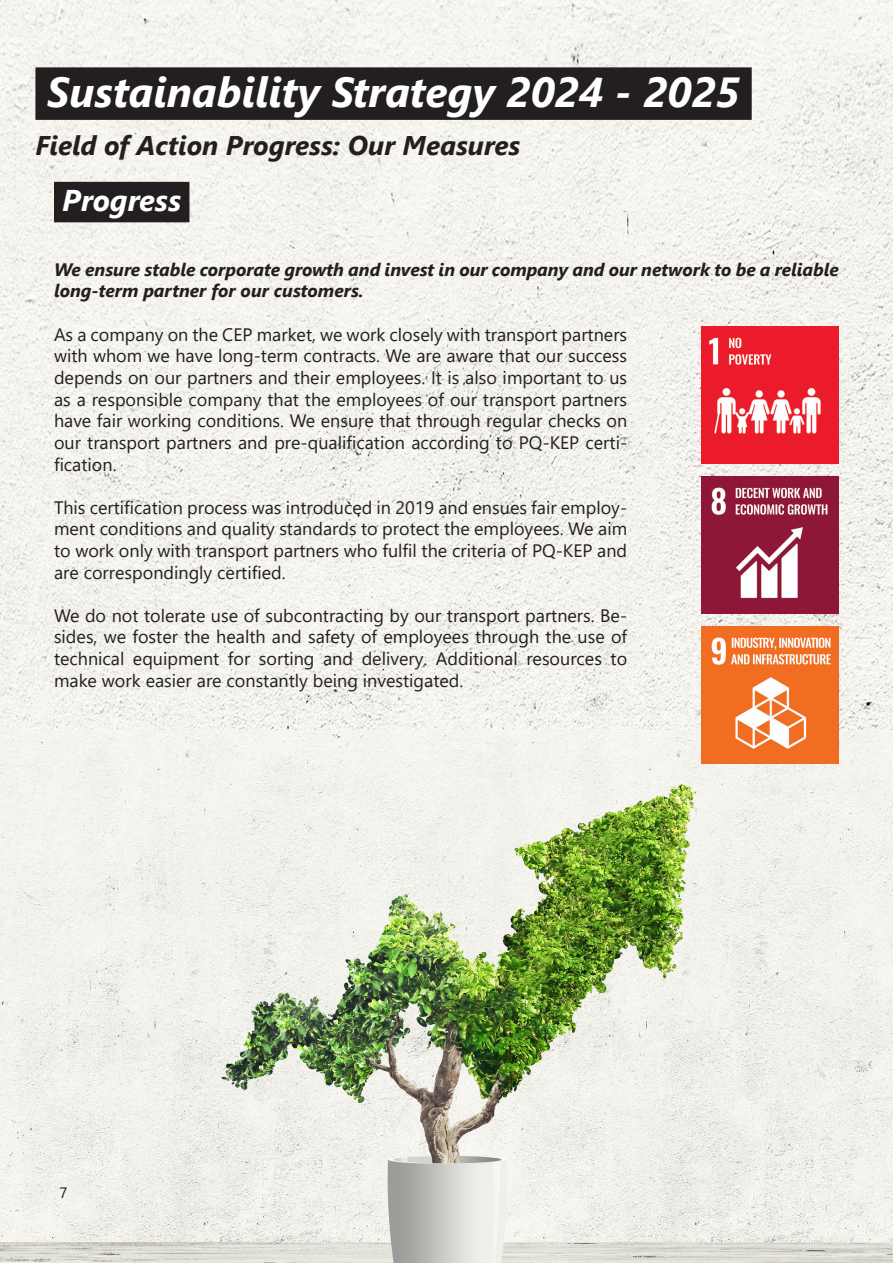
<style>
.page{position:relative;width:893px;height:1263px;background:#fff}
.page>*{position:absolute;margin:0;border:0;box-sizing:border-box;transform-origin:0 0}
.Absatzformat_1{font:italic 700 42px "Segoe UI";color:#fff}
.Absatzformat_2{font:italic 700 30px "Segoe UI";color:#fff}
.t1{font:italic 700 27px "Segoe UI";color:#231f20}
.t2{font:18px/21.6px "Segoe UI";color:#231f20;text-align:justify}
.t3{font:italic 700 18px/21.6px "Segoe UI";color:#231f20}
.t4{font:15px "Segoe UI";color:#231f20}
</style>
<div class="page">
<img style="left:0;top:0;width:893px;height:730px">
<img style="left:0;top:730px;width:893px;height:533px">
<img style="left:702px;top:326px;width:137px;height:137px">
<img style="left:702px;top:476px;width:137px;height:137px">
<img style="left:702px;top:626px;width:137px;height:137px">
<div style="left:35px;top:67px;width:717px;height:53px;background:#231f20"></div>
<div style="left:54px;top:182px;width:135px;height:40px;background:#231f20"></div>
<p class="Absatzformat_1" style="left:47px;top:53px;width:695px">Sustainability Strategy 2024 - 2025</p>
<p class="t1" style="left:35px;top:120px;width:486px">Field of Action Progress: Our Measures</p>
<p class="Absatzformat_2" style="left:62px;top:172px;width:120px">Progress</p>
<p class="t3" style="left:54px;top:256px;width:786px">We ensure stable corporate growth and invest in our company and our network to be a reliable long-term partner for our customers.</p>
<p class="t2" style="left:54px;top:322px;width:575px">As a company on the CEP market, we work closely with transport partners with whom we have long-term contracts. We are aware that our success depends on our partners and their employees. It is also important to us as a responsible company that the employees of our transport partners have fair working conditions. We ensure that through regular checks on our transport partners and pre-qualification according to PQ-KEP certi&shy;fication.</p>
<p class="t2" style="left:54px;top:495px;width:575px">This certification process was introduced in 2019 and ensues fair employ&shy;ment conditions and quality standards to protect the employees. We aim to work only with transport partners who fulfil the criteria of PQ-KEP and are correspondingly certified.</p>
<p class="t2" style="left:54px;top:603px;width:575px">We do not tolerate use of subcontracting by our transport partners. Be&shy;sides, we foster the health and safety of employees through the use of technical equipment for sorting and delivery. Additional resources to make work easier are constantly being investigated.</p>
<p class="t4" style="left:60px;top:1179px;width:10px">7</p>
</div>
